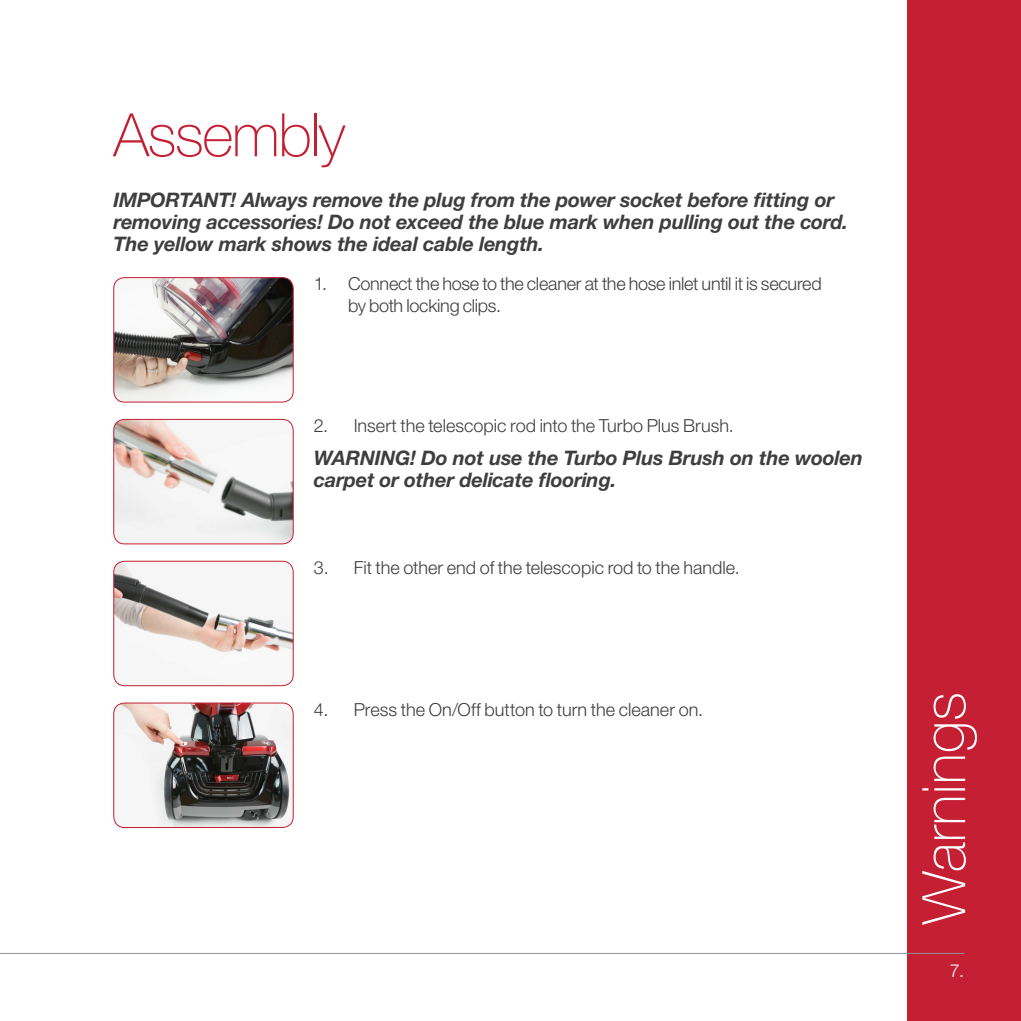
<style>
.page{position:relative;width:1021px;height:1021px;background:#fff}
.page>*{position:absolute;margin:0;border:0;box-sizing:border-box;transform-origin:0 0}
.t1{font:100 60px "Helvetica Neue LT Std";color:#fff}
.Main_Heading{font:100 60px "Helvetica Neue LT Std";letter-spacing:-.025em;color:#c41f32}
.Warning_Body_Copy{font:italic 700 20px/22px "Helvetica Neue LT Std";letter-spacing:-.01em;color:#3e3e3f}
.Body_Copy{font:300 18px/22px "Helvetica Neue LT Std";letter-spacing:-.01em;color:#3e3e3f}
.t2{font:300 18px "Helvetica Neue LT Std";color:#fff}
</style>
<div class="page">
<div style="left:907px;top:0;width:113px;height:1020px;background:#c41f32"></div>
<img style="left:115px;top:277px;width:178px;height:125px">
<div style="left:113px;top:277px;width:180px;height:125px;border:1px solid #c41f32;border-radius:11px"></div>
<img style="left:114px;top:704px;width:179px;height:123px">
<div style="left:113px;top:702px;width:180px;height:125px;border:1px solid #c41f32;border-radius:11px"></div>
<img style="left:115px;top:561px;width:178px;height:124px">
<div style="left:113px;top:561px;width:180px;height:125px;border:1px solid #c41f32;border-radius:11px"></div>
<img style="left:115px;top:419px;width:178px;height:125px">
<div style="left:113px;top:419px;width:180px;height:125px;border:1px solid #c41f32;border-radius:11px"></div>
<hr style="left:0;top:952px;width:964px;height:1px;background:#939598">
<p class="Main_Heading" style="left:113px;top:101px;width:233px">Assembly</p>
<p class="Warning_Body_Copy" style="left:113px;top:189px;width:736px">IMPORTANT! Always remove the plug from the power socket before fitting or removing accessories! Do not exceed the blue mark when pulling out the cord.<br>The yellow mark shows the ideal cable length.</p>
<p class="Body_Copy" style="left:348px;top:272px;width:475px;text-indent:-34px">1. Connect the hose to the cleaner at the hose inlet until it is secured by both locking clips.</p>
<p class="Body_Copy" style="left:314px;top:414px;width:421px">2. Insert the telescopic rod into the Turbo Plus Brush.</p>
<p class="Warning_Body_Copy" style="left:314px;top:447px;width:550px">WARNING! Do not use the Turbo Plus Brush on the woolen carpet or other delicate flooring.</p>
<p class="Body_Copy" style="left:314px;top:556px;width:427px">3. Fit the other end of the telescopic rod to the handle.</p>
<p class="Body_Copy" style="left:314px;top:697px;width:390px">4. Press the On/Off button to turn the cleaner on.</p>
<p class="t1" style="left:909px;top:924px;width:234px;rotate:-90deg">Warnings</p>
<p class="t2" style="left:949px;top:959px;width:16px">7.</p>
</div>
